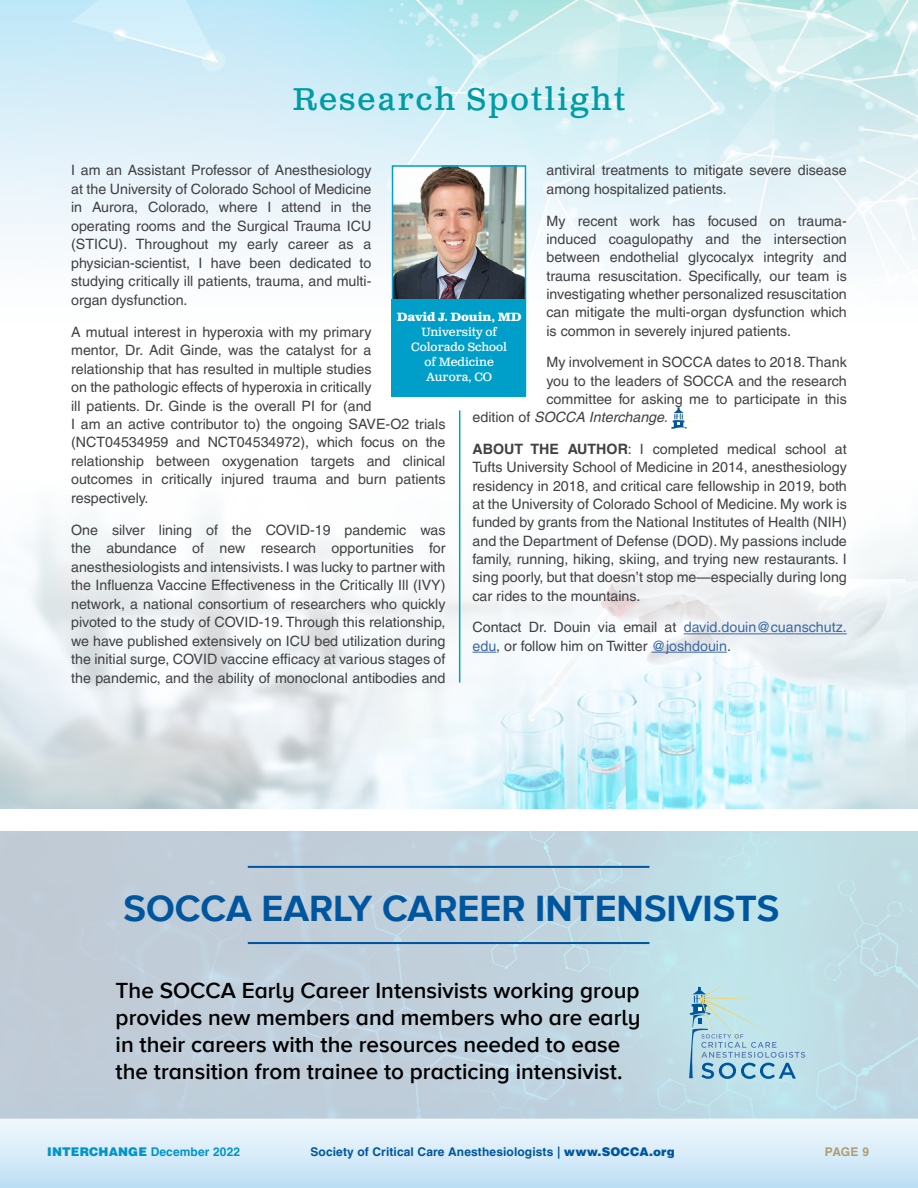
<style>
.page{position:relative;width:918px;height:1188px;background:#fff}
.page>*{position:absolute;margin:0;border:0;box-sizing:border-box;transform-origin:0 0}
.t1{font:700 37.65px "Proxima Nova A";color:#00569e}
.headlines{font:31.5px "Clarendon Text Pro";letter-spacing:.07em;color:#009ca5}
.headlines-2{font:600 22.5px/27px "Proxima Nova A";color:#000}
.body_copy{font:14.25px/18.5px "Helvetica LT Pro";color:#414042;text-align:justify}
.body_copy-2{font:italic 14.25px "Helvetica LT Pro";color:#414042}
.t2{font:700 12px "Helvetica LT Pro";letter-spacing:.01em;color:#00569e}
.t3{font:12px/15px "Clarendon Text Pro";color:#fff;text-align:center}
.t4{font:700 12px "Helvetica LT Pro";letter-spacing:.01em;color:#0095c8}
.t5{font:700 12px "Clarendon Text Pro";letter-spacing:-.01em;color:#fff}
.t6{font:700 12px "Helvetica LT Pro";color:#ac9e72}
.s1{font-style:normal}
.s2{font-weight:700}
.s3{color:#3a68a5}
.s4{font-weight:900}
</style>
<div class="page">
<img style="left:0;top:478px;width:918px;height:330px">
<svg style="left:689px;top:982px;width:116px;height:96px;background:#afd4df"></svg>
<hr style="left:248px;top:942px;width:401px;height:2px;background:#00569e">
<hr style="left:248px;top:866px;width:401px;height:2px;background:#00569e">
<svg style="left:0;top:1078px;width:918px;height:110px;background:#cde2ee"></svg>
<img style="left:0;top:0;width:918px;height:330px">
<hr style="left:684px;top:633px;width:163px;height:1px;background:#3a68a5">
<svg style="left:472px;top:652px;width:24px;height:1px"></svg>
<hr style="left:652px;top:652px;width:75px;height:1px;background:#3a68a5">
<svg style="left:671px;top:407px;width:22px;height:22px"></svg>
<img style="left:395px;top:168px;width:128px;height:131px">
<div style="left:392px;top:165px;width:134px;height:231px;border:2px solid #009fc9"></div>
<div style="left:392px;top:299px;width:134px;height:98px;background:#009fc9"></div>
<hr style="left:459px;top:410px;width:1px;height:273px;background:#009fc9">
<p class="headlines" style="left:293px;top:80px;width:334px">Research Spotlight</p>
<p class="body_copy" style="left:71px;top:161px;width:302px">I am an Assistant Professor of Anesthesiology at the University of Colorado School of Medicine in Aurora, Colorado, where I attend in the operating rooms and the Surgical Trauma ICU (STICU). Throughout my early career as a physician-scientist, I have been dedicated to studying critically ill patients, trauma, and multi&shy;organ dysfunction.</p>
<p class="body_copy" style="left:71px;top:322px;width:376px;text-align:left">A mutual interest in hyperoxia with my primary<br>mentor, Dr. Adit Ginde, was the catalyst for a relationship that has resulted in multiple studies<br>on the pathologic effects of hyperoxia in critically<br>ill patients. Dr. Ginde is the overall PI for (and<br>I am an active contributor to) the ongoing SAVE-O2 trials (NCT04534959 and NCT04534972), which focus on the relationship between oxygenation targets and clinical outcomes in critically injured trauma and burn patients respectively.</p>
<p class="body_copy" style="left:71px;top:521px;width:376px">One silver lining of the COVID-19 pandemic was the abundance of new research opportunities for anesthesiologists and intensivists. I was lucky to partner with the Influenza Vaccine Effectiveness in the Critically Ill (IVY) network, a national consortium of researchers who quickly pivoted to the study of COVID-19. Through this relationship, we have published extensively on ICU bed utilization during the initial surge, COVID vaccine efficacy at various stages of the pandemic, and the ability of monoclonal antibodies and</p>
<p class="body_copy" style="left:546px;top:161px;width:302px">antiviral treatments to mitigate severe disease among hospitalized patients.</p>
<p class="body_copy" style="left:546px;top:211px;width:302px">My recent work has focused on trauma&shy;induced coagulopathy and the intersection between endothelial glycocalyx integrity and trauma resuscitation. Specifically, our team is investigating whether personalized resuscitation can mitigate the multi-organ dysfunction which is common in severely injured patients.</p>
<p class="body_copy" style="left:546px;top:353px;width:302px">My involvement in SOCCA dates to 2018. Thank</p>
<p class="body_copy" style="left:546px;top:371px;width:302px">you to the leaders of SOCCA and the research</p>
<p class="body_copy" style="left:546px;top:390px;width:302px">committee for asking me to participate in this</p>
<p class="body_copy-2" style="left:472px;top:409px;width:197px"><span class="s1">edition of</span> SOCCA Interchange.</p>
<p class="body_copy" style="left:472px;top:440px;width:376px"><span class="s2">ABOUT THE AUTHOR</span>: I completed medical school at Tufts University School of Medicine in 2014, anesthesiology residency in 2018, and critical care fellowship in 2019, both at the University of Colorado School of Medicine. My work is funded by grants from the National Institutes of Health (NIH) and the Department of Defense (DOD). My passions include family, running, hiking, skiing, and trying new restaurants. I sing poorly, but that doesn’t stop me—especially during long car rides to the mountains.</p>
<p class="body_copy" style="left:472px;top:618px;width:376px">Contact Dr. Douin via email at <span class="s3">david.douin@cuanschutz. edu</span>, or follow him on Twitter <span class="s3">@joshdouin</span>.</p>
<p class="t5" style="left:397px;top:309px;width:127px">David J. Douin, MD</p>
<p class="t3" style="left:411px;top:325px;width:97px">University of<br>Colorado School of Medicine</p>
<p class="t3" style="left:426px;top:370px;width:67px">Aurora, CO</p>
<p class="t1" style="left:124px;top:881px;width:657px">SOCCA EARLY CAREER INTENSIVISTS</p>
<p class="headlines-2" style="left:116px;top:976px;width:527px">The SOCCA Early Career Intensivists working group provides new members and members who are early in their careers with the resources needed to ease the transition from trainee to practicing intensivist.</p>
<p class="t4" style="left:47px;top:1145px;width:194px"><span class="s4">INTERCHANGE</span> December 2022</p>
<p class="t2" style="left:310px;top:1145px;width:366px">Society of Critical Care Anesthesiologists | <span class="s4">www.SOCCA.org</span></p>
<p class="t6" style="left:825px;top:1145px;width:46px">PAGE 9</p>
</div>
